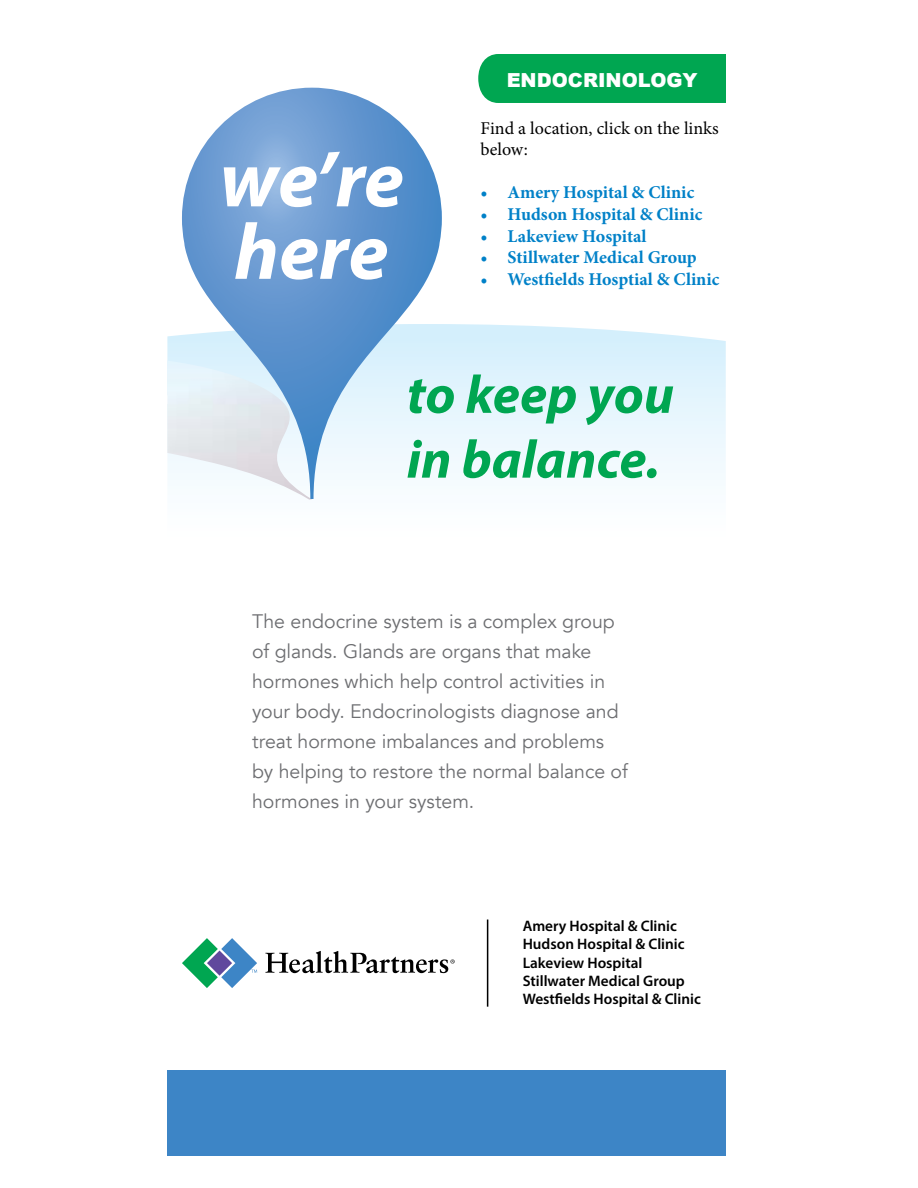
<style>
.page{position:relative;width:918px;height:1188px;background:#fff}
.page>*{position:absolute;margin:0;border:0;box-sizing:border-box;transform-origin:0 0}
.t1{font:italic 700 79.8px/72.4px "Myriad Pro";color:#fff}
.t2{font:italic 700 54px/64.8px "Myriad Pro";color:#00a651}
.t3{font:19.5px/30px "Avenir";letter-spacing:-.005em;color:#6d6e71}
.t4{font:900 19.35px "Arial";color:#fff}
.t5{font:700 18px "Minion Pro";color:#0081c8}
.t6{font:18px/21.6px "Minion Pro";color:#000}
.t7{font:600 15.3px/18.3px "Myriad Pro";color:#000}
</style>
<div class="page">
<svg style="left:167px;top:324px;width:559px;height:156px"></svg>
<img style="left:167px;top:361px;width:145px;height:139px">
<svg style="left:182px;top:88px;width:260px;height:411px"></svg>
<div style="left:478px;top:54px;width:248px;height:49px;background:#00a651"></div>
<div style="left:167px;top:1070px;width:559px;height:86px;background:#3d85c6"></div>
<svg style="left:182px;top:938px;width:75px;height:50px"></svg>
<svg style="left:265px;top:951px;width:190px;height:22px"></svg>
<hr style="left:487px;top:920px;width:1px;height:87px;background:#000">
<h1 class="t1" style="left:220px;top:141px;width:186px">we’re here</h1>
<p class="t4" style="left:507px;top:66px;width:193px">ENDOCRINOLOGY</p>
<p class="t6" style="left:481px;top:117px;width:240px">Find a location, click on the links below:</p>
<p class="t5" style="left:481px;top:180px;width:215px">• Amery Hospital &amp; Clinic</p>
<p class="t5" style="left:481px;top:202px;width:223px">• Hudson Hospital &amp; Clinic</p>
<p class="t5" style="left:481px;top:223px;width:168px">• Lakeview Hospital</p>
<p class="t5" style="left:481px;top:245px;width:218px">• Stillwater Medical Group</p>
<p class="t5" style="left:481px;top:266px;width:240px">• Westfields Hosptial &amp; Clinic</p>
<h2 class="t2" style="left:407px;top:361px;width:269px">to keep you in balance.</h2>
<p class="t3" style="left:252px;top:606px;width:377px">The endocrine system is a complex group of glands. Glands are organs that make hormones which help control activities in your body. Endocrinologists diagnose and treat hormone imbalances and problems by helping to restore the normal balance of hormones in your system.</p>
<p class="t7" style="left:523px;top:916px;width:180px">Amery Hospital &amp; Clinic<br>Hudson Hospital &amp; Clinic<br>Lakeview Hospital<br>Stillwater Medical Group<br>Westfields Hospital &amp; Clinic</p>
</div>
